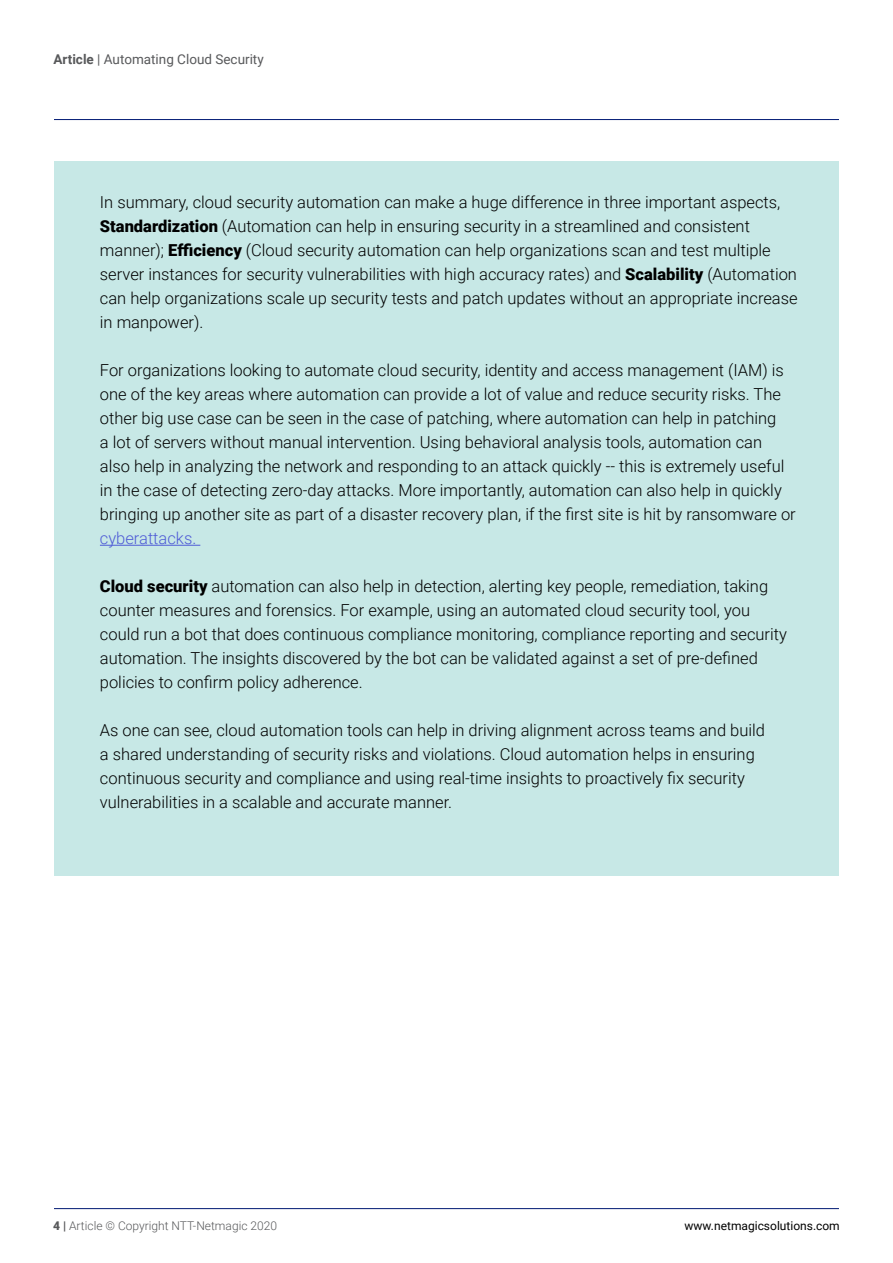
<style>
.page{position:relative;width:893px;height:1263px;background:#fff}
.page>*{position:absolute;margin:0;border:0;box-sizing:border-box;transform-origin:0 0}
.t1{font:300 16.5px/24px "Roboto";color:#000}
.t2{font:300 16.5px "Roboto";color:#4f5cd6}
.t3{font:13.5px "Roboto";color:#58595b}
.t4{font:300 12px "Roboto";color:#58595b}
.t5{font:12px "Roboto";color:#000}
.s1{font-weight:700}
.s2{font-weight:900}
</style>
<div class="page">
<div style="left:54px;top:162px;width:785px;height:714px;background:#c7e8e6"></div>
<hr style="left:100px;top:545px;width:100px;height:1px;background:#4f5cd6">
<hr style="left:54px;top:119px;width:785px;height:1px;background:#001973">
<hr style="left:54px;top:1208px;width:785px;height:1px;background:#001973">
<p class="t3" style="left:53px;top:50px;width:212px"><span class="s1">Article</span> | Automating Cloud Security</p>
<p class="t1" style="left:100px;top:189px;width:699px">In summary, cloud security automation can make a huge difference in three important aspects, <span class="s2">Standardization</span> (Automation can help in ensuring security in a streamlined and consistent manner); <span class="s2">Efficiency</span> (Cloud security automation can help organizations scan and test multiple server instances for security vulnerabilities with high accuracy rates) and <span class="s2">Scalability</span> (Automation can help organizations scale up security tests and patch updates without an appropriate increase in manpower).</p>
<p class="t1" style="left:100px;top:358px;width:697px">For organizations looking to automate cloud security, identity and access management (IAM) is one of the key areas where automation can provide a lot of value and reduce security risks. The other big use case can be seen in the case of patching, where automation can help in patching<br>a lot of servers without manual intervention. Using behavioral analysis tools, automation can also help in analyzing the network and responding to an attack quickly -- this is extremely useful in the case of detecting zero-day attacks. More importantly, automation can also help in quickly bringing up another site as part of a disaster recovery plan, if the first site is hit by ransomware or</p>
<p class="t2" style="left:100px;top:527px;width:98px">cyberattacks.</p>
<p class="t1" style="left:100px;top:574px;width:689px"><span class="s2">Cloud security</span> automation can also help in detection, alerting key people, remediation, taking counter measures and forensics. For example, using an automated cloud security tool, you could run a bot that does continuous compliance monitoring, compliance reporting and security automation. The insights discovered by the bot can be validated against a set of pre-defined policies to confirm policy adherence.</p>
<p class="t1" style="left:100px;top:718px;width:666px">As one can see, cloud automation tools can help in driving alignment across teams and build a shared understanding of security risks and violations. Cloud automation helps in ensuring continuous security and compliance and using real-time insights to proactively fix security vulnerabilities in a scalable and accurate manner.</p>
<p class="t4" style="left:53px;top:1217px;width:225px"><span class="s2">4 |</span> Article © Copyright NTT-Netmagic 2020</p>
<p class="t5" style="left:685px;top:1217px;width:157px">www.netmagicsolutions.com</p>
</div>
